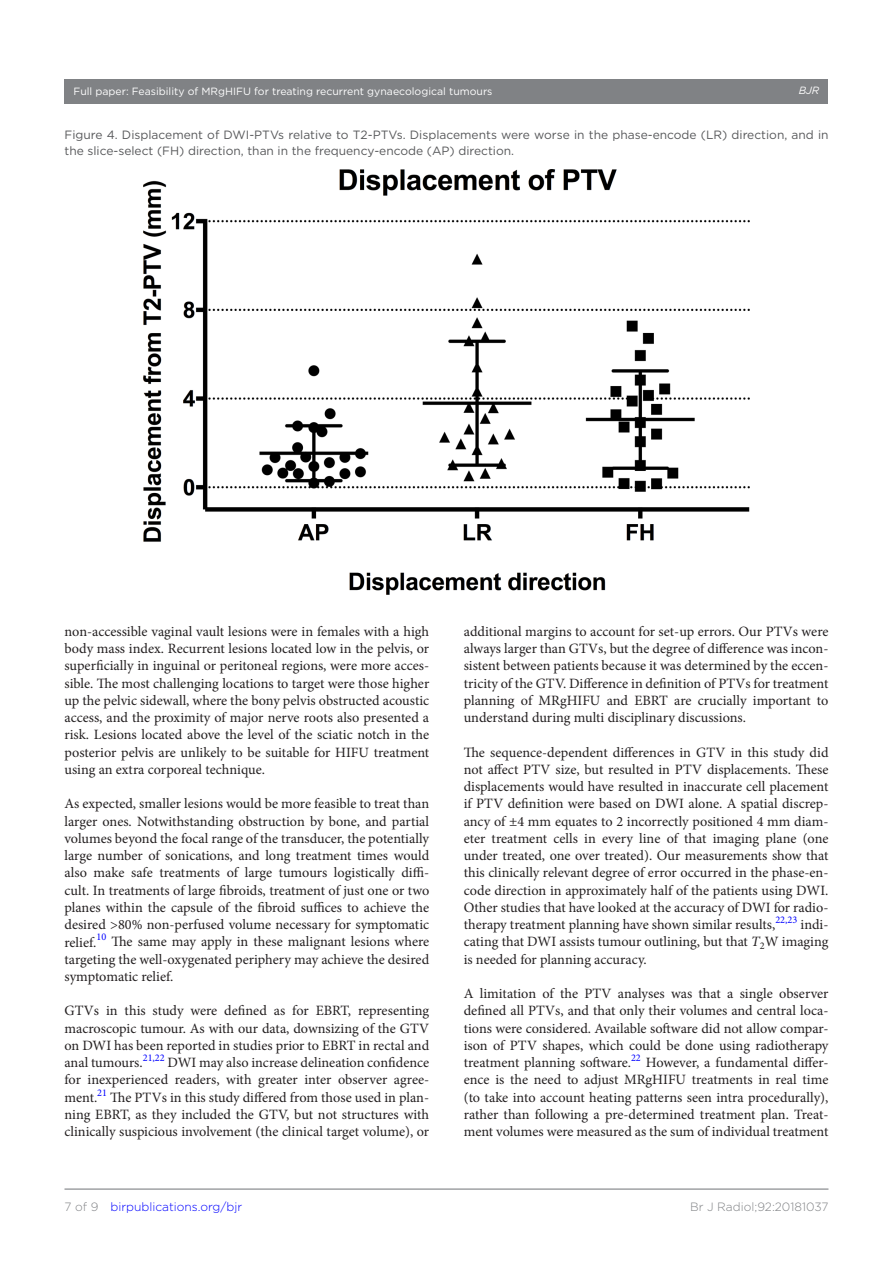
<style>
.page{position:relative;width:893px;height:1263px;background:#fff}
.page>*{position:absolute;margin:0;border:0;box-sizing:border-box;transform-origin:0 0}
.t1{font:14.25px/17.2px "Minion Pro";color:#231f20;text-align:justify}
.t2{font:12px/16.5px "Gotham";color:#57585a}
.t3{font:300 12px "Gotham";color:#00f}
.t4{font:300 12px "Gotham";color:#808285}
.t5{font:10.5px "Gotham";color:#fff}
.t6{font:italic 10.5px "Gotham";color:#fff}
.s1{font-style:italic}
.s2{color:#808285}
</style>
<div class="page">
<hr style="left:64px;top:1188px;width:764px;height:2px;background:#808285">
<div style="left:64px;top:79px;width:764px;height:24px;background:#808285"></div>
<img style="left:144px;top:169px;width:605px;height:425px">
<p class="t5" style="left:74px;top:85px;width:421px">Full paper: Feasibility of MRgHIFU for treating recurrent gynaecological tumours</p>
<p class="t6" style="left:799px;top:85px;width:22px">BJR</p>
<p class="t2" style="left:64px;top:126px;width:765px">Figure 4. Displacement of DWI-PTVs relative to T2-PTVs. Displacements were worse in the phase-encode (LR) direction, and in the slice-select (FH) direction, than in the frequency-encode (AP) direction.</p>
<p class="t1" style="left:64px;top:623px;width:366px">non-accessible vaginal vault lesions were in females with a high body mass index. Recurrent lesions located low in the pelvis, or superficially in inguinal or peritoneal regions, were more acces&shy;sible. The most challenging locations to target were those higher up the pelvic sidewall, where the bony pelvis obstructed acoustic access, and the proximity of major nerve roots also presented a risk. Lesions located above the level of the sciatic notch in the posterior pelvis are unlikely to be suitable for HIFU treatment using an extra corporeal technique.</p>
<p class="t1" style="left:64px;top:795px;width:366px">As expected, smaller lesions would be more feasible to treat than larger ones. Notwithstanding obstruction by bone, and partial volumes beyond the focal range of the transducer, the potentially large number of sonications, and long treatment times would also make safe treatments of large tumours logistically diffi&shy;cult. In treatments of large fibroids, treatment of just one or two planes within the capsule of the fibroid suffices to achieve the desired &gt;80% non-perfused volume necessary for symptomatic relief.<sup>10</sup> The same may apply in these malignant lesions where targeting the well-oxygenated periphery may achieve the desired symptomatic relief.</p>
<p class="t1" style="left:64px;top:1002px;width:366px">GTVs in this study were defined as for EBRT, representing macroscopic tumour. As with our data, downsizing of the GTV on DWI has been reported in studies prior to EBRT in rectal and anal tumours.<sup>21,22</sup> DWI may also increase delineation confidence for inexperienced readers, with greater inter observer agree&shy;ment.<sup>21</sup> The PTVs in this study differed from those used in plan&shy;ning EBRT, as they included the GTV, but not structures with clinically suspicious involvement (the clinical target volume), or</p>
<p class="t1" style="left:464px;top:623px;width:366px">additional margins to account for set-up errors. Our PTVs were always larger than GTVs, but the degree of difference was incon&shy;sistent between patients because it was determined by the eccen&shy;tricity of the GTV. Difference in definition of PTVs for treatment planning of MRgHIFU and EBRT are crucially important to understand during multi disciplinary discussions.</p>
<p class="t1" style="left:464px;top:743px;width:366px">The sequence-dependent differences in GTV in this study did not affect PTV size, but resulted in PTV displacements. These displacements would have resulted in inaccurate cell placement if PTV definition were based on DWI alone. A spatial discrep&shy;ancy of ±4 mm equates to 2 incorrectly positioned 4 mm diam&shy;eter treatment cells in every line of that imaging plane (one under treated, one over treated). Our measurements show that this clinically relevant degree of error occurred in the phase-en&shy;code direction in approximately half of the patients using DWI.<br>Other studies that have looked at the accuracy of DWI for radio&shy;therapy treatment planning have shown similar results,<sup>22,23</sup> indi&shy;cating that DWI assists tumour outlining, but that <span class="s1">T</span><sub>2</sub>W imaging is needed for planning accuracy.</p>
<p class="t1" style="left:464px;top:985px;width:366px">A limitation of the PTV analyses was that a single observer defined all PTVs, and that only their volumes and central loca&shy;tions were considered. Available software did not allow compar&shy;ison of PTV shapes, which could be done using radiotherapy treatment planning software.<sup>22</sup> However, a fundamental differ&shy;ence is the need to adjust MRgHIFU treatments in real time (to take into account heating patterns seen intra procedurally), rather than following a pre-determined treatment plan. Treat&shy;ment volumes were measured as the sum of individual treatment</p>
<p class="t3" style="left:64px;top:1199px;width:179px"><span class="s2">7 of 9</span> birpublications.org/bjr</p>
<p class="t4" style="left:690px;top:1199px;width:140px">Br J Radiol;92:20181037</p>
</div>
